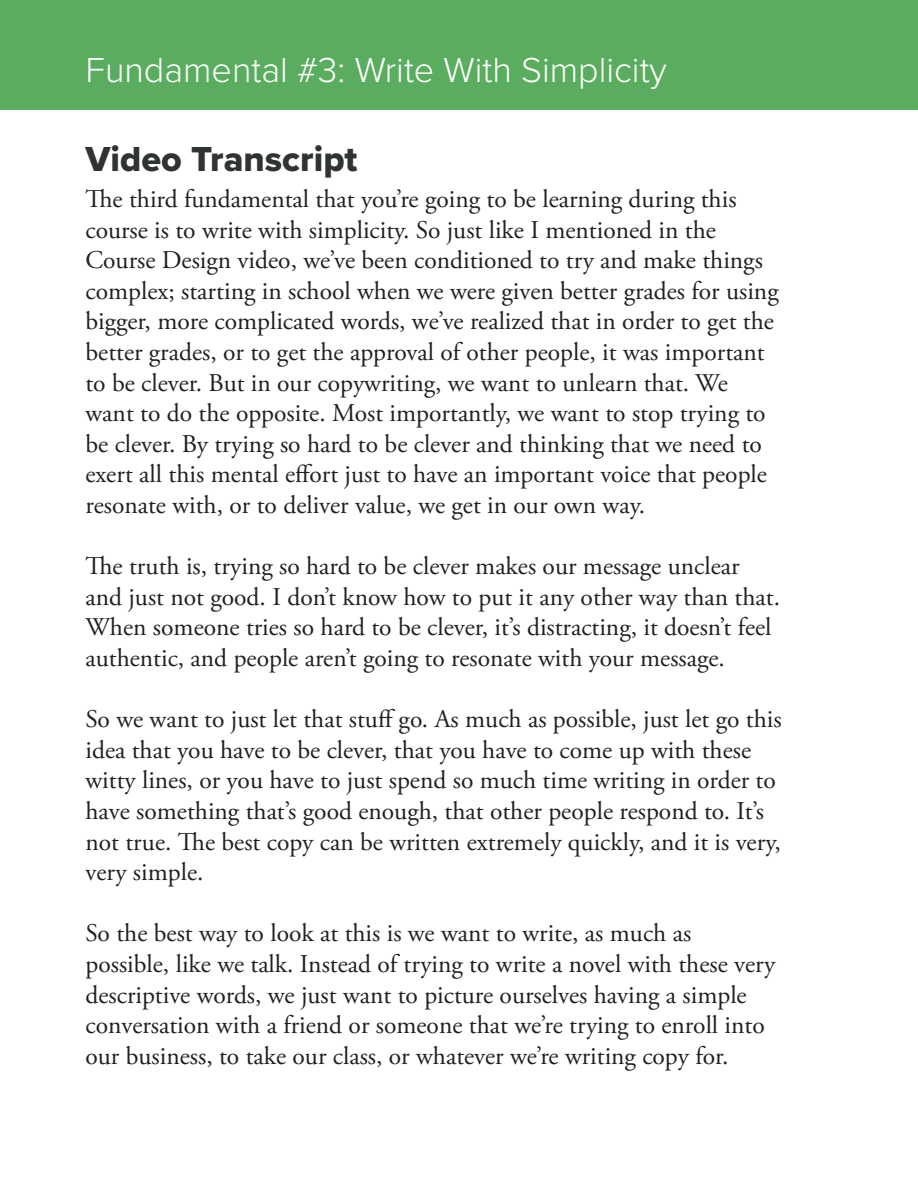
<style>
.page{position:relative;width:918px;height:1188px;background:#fff}
.page>*{position:absolute;margin:0;border:0;box-sizing:border-box;transform-origin:0 0}
.t1{font:300 36px "Proxima Nova";color:#fff}
.t2{font:36px "Proxima Nova Extrabld";color:#2f3331}
.t3{font:25.5px/30.6px "Adobe Garamond Pro";color:#231f20}
</style>
<div class="page">
<div style="left:0;top:0;width:918px;height:110px;background:#5aad5e"></div>
<p class="t1" style="left:86px;top:43px;width:583px">Fundamental #3: Write With Simplicity</p>
<p class="t2" style="left:86px;top:132px;width:274px">Video Transcript</p>
<p class="t3" style="left:86px;top:185px;width:695px">The third fundamental that you’re going to be learning during this course is to write with simplicity. So just like I mentioned in the Course Design video, we’ve been conditioned to try and make things complex; starting in school when we were given better grades for using bigger, more complicated words, we’ve realized that in order to get the better grades, or to get the approval of other people, it was important to be clever. But in our copywriting, we want to unlearn that. We want to do the opposite. Most importantly, we want to stop trying to be clever. By trying so hard to be clever and thinking that we need to exert all this mental effort just to have an important voice that people resonate with, or to deliver value, we get in our own way.</p>
<p class="t3" style="left:86px;top:552px;width:696px">The truth is, trying so hard to be clever makes our message unclear and just not good. I don’t know how to put it any other way than that.<br>When someone tries so hard to be clever, it’s distracting, it doesn’t feel authentic, and people aren’t going to resonate with your message.</p>
<p class="t3" style="left:86px;top:705px;width:698px">So we want to just let that stuff go. As much as possible, just let go this idea that you have to be clever, that you have to come up with these witty lines, or you have to just spend so much time writing in order to have something that’s good enough, that other people respond to. It’s not true. The best copy can be written extremely quickly, and it is very, very simple.</p>
<p class="t3" style="left:86px;top:919px;width:691px">So the best way to look at this is we want to write, as much as possible, like we talk. Instead of trying to write a novel with these very descriptive words, we just want to picture ourselves having a simple conversation with a friend or someone that we’re trying to enroll into our business, to take our class, or whatever we’re writing copy for.</p>
</div>
